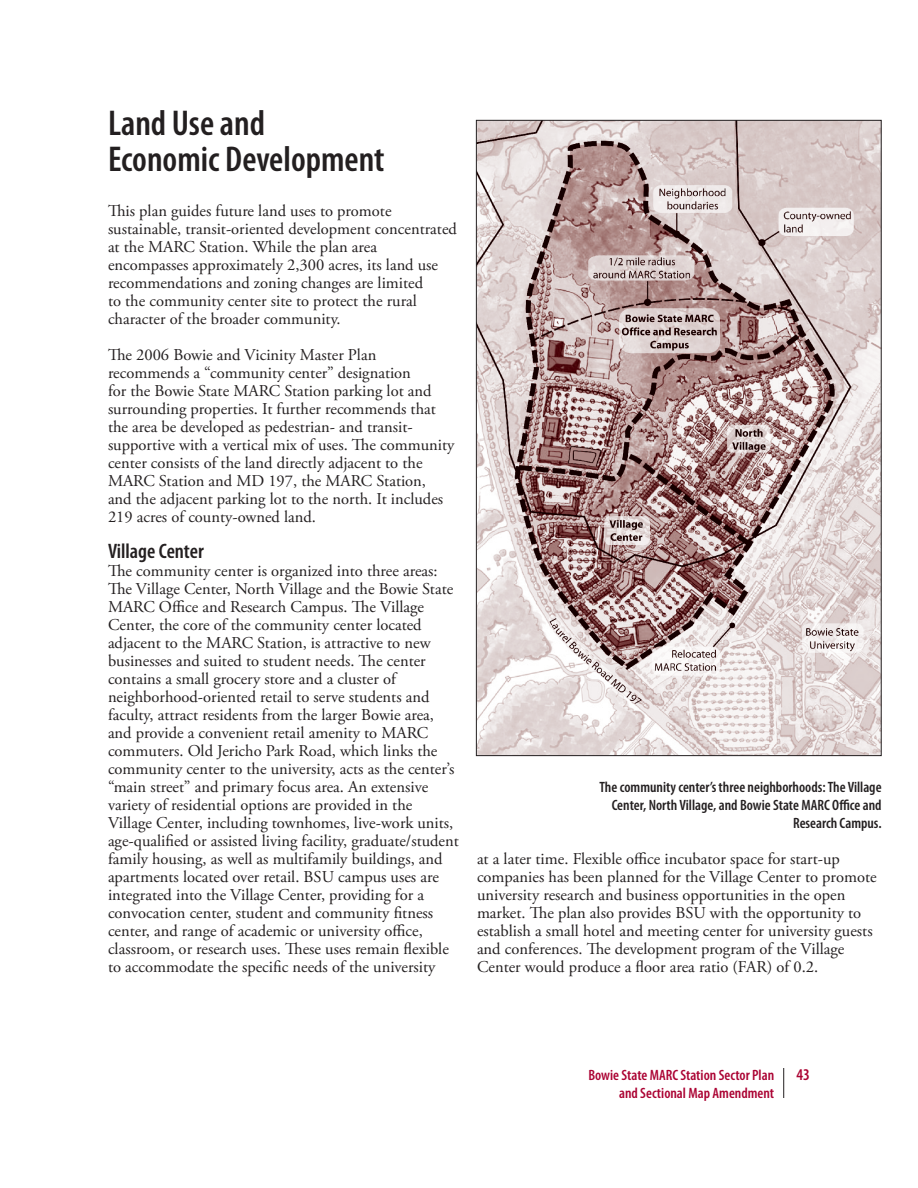
<style>
.page{position:relative;width:918px;height:1188px;background:#fff}
.page>*{position:absolute;margin:0;border:0;box-sizing:border-box;transform-origin:0 0}
.head2_myr24{font:600 condensed 36px "Myriad Pro";color:#231f20}
.headline_14pt{font:600 condensed 21px "Myriad Pro";color:#231f20}
.t1{font:16.5px/18px "Adobe Garamond Pro";color:#231f20}
.t2{font:600 condensed 16.5px "Myriad Pro";color:#ab0333}
.t3{font:600 condensed 15px/18px "Myriad Pro";color:#231f20;text-align:right}
.t4{font:600 condensed 15px "Myriad Pro";color:#ab0333}
</style>
<div class="page">
<hr style="left:783px;top:1068px;width:1px;height:30px;background:#231f20">
<img style="left:478px;top:122px;width:402px;height:632px">
<p class="head2_myr24" style="left:108px;top:101px;width:159px">Land Use and</p>
<p class="head2_myr24" style="left:108px;top:137px;width:278px">Economic Development</p>
<p class="t1" style="left:108px;top:202px;width:350px">This plan guides future land uses to promote sustainable, transit-oriented development concentrated at the MARC Station. While the plan area encompasses approximately 2,300 acres, its land use recommendations and zoning changes are limited<br>to the community center site to protect the rural character of the broader community.</p>
<p class="t1" style="left:108px;top:346px;width:348px">The 2006 Bowie and Vicinity Master Plan recommends a “community center” designation<br>for the Bowie State MARC Station parking lot and surrounding properties. It further recommends that the area be developed as pedestrian- and transit&shy;supportive with a vertical mix of uses. The community center consists of the land directly adjacent to the MARC Station and MD 197, the MARC Station,<br>and the adjacent parking lot to the north. It includes 219 acres of county-owned land.</p>
<p class="headline_14pt" style="left:108px;top:538px;width:97px">Village Center</p>
<p class="t1" style="left:108px;top:562px;width:352px">The community center is organized into three areas:<br>The Village Center, North Village and the Bowie State MARC Office and Research Campus. The Village Center, the core of the community center located adjacent to the MARC Station, is attractive to new businesses and suited to student needs. The center contains a small grocery store and a cluster of neighborhood-oriented retail to serve students and faculty, attract residents from the larger Bowie area, and provide a convenient retail amenity to MARC commuters. Old Jericho Park Road, which links the community center to the university, acts as the center’s “main street” and primary focus area. An extensive variety of residential options are provided in the Village Center, including townhomes, live-work units, age-qualified or assisted living facility, graduate/student family housing, as well as multifamily buildings, and apartments located over retail. BSU campus uses are integrated into the Village Center, providing for a convocation center, student and community fitness center, and range of academic or university office, classroom, or research uses. These uses remain flexible to accommodate the specific needs of the university</p>
<p class="t3" style="left:599px;top:778px;width:284px">The community center’s three neighborhoods: The Village<br>Center, North Village, and Bowie State MARC Office and<br>Research Campus.</p>
<p class="t1" style="left:477px;top:850px;width:401px">at a later time. Flexible office incubator space for start-up companies has been planned for the Village Center to promote university research and business opportunities in the open market. The plan also provides BSU with the opportunity to establish a small hotel and meeting center for university guests and conferences. The development program of the Village Center would produce a floor area ratio (FAR) of 0.2.</p>
<p class="t4" style="left:588px;top:1066px;width:187px">Bowie State MARC Station Sector Plan</p>
<p class="t2" style="left:797px;top:1064px;width:15px">43</p>
<p class="t4" style="left:619px;top:1084px;width:157px">and Sectional Map Amendment</p>
</div>
